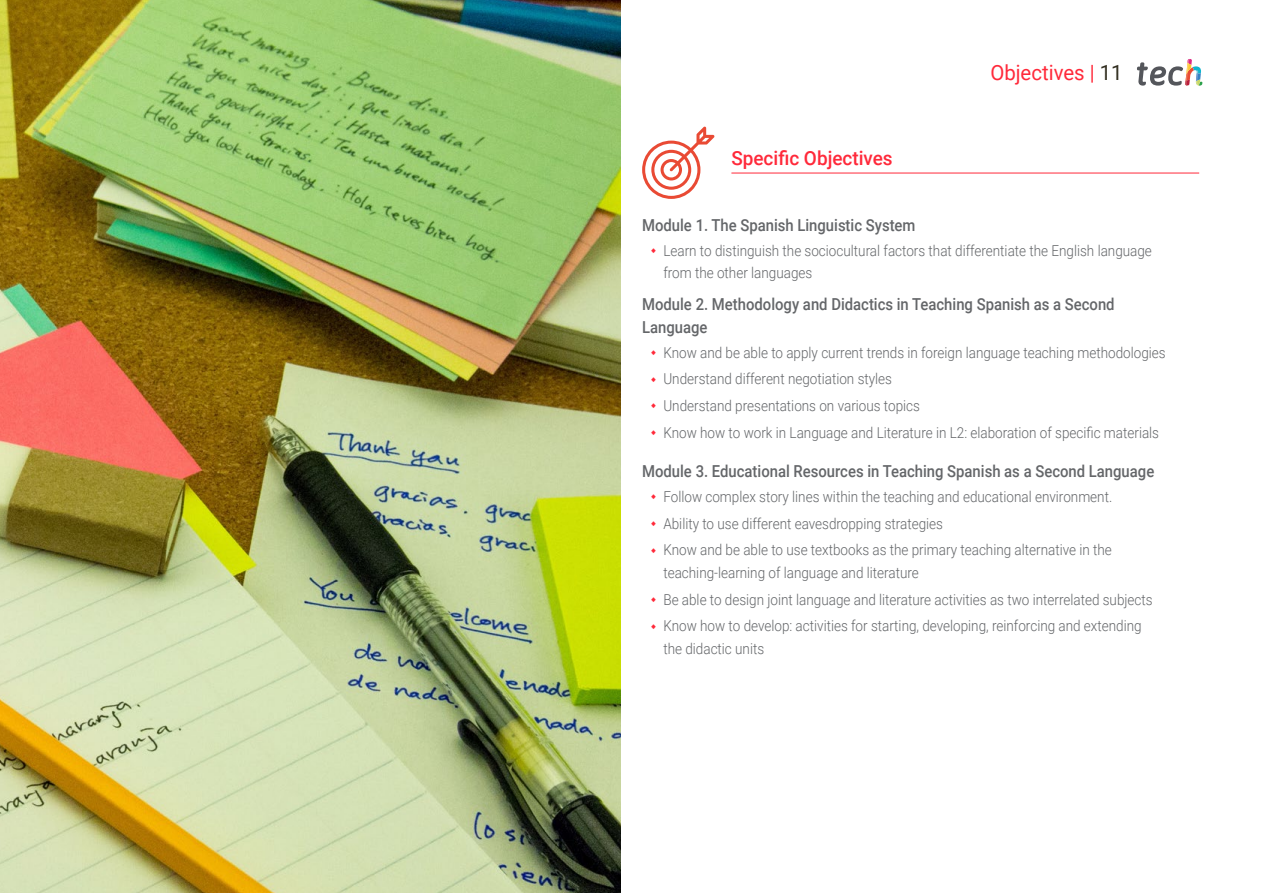
<style>
.page{position:relative;width:1263px;height:893px;background:#fff}
.page>*{position:absolute;margin:0;border:0;box-sizing:border-box;transform-origin:0 0}
.t1{font:21px "Roboto";color:#ff293a}
.t2{font:500 19.5px "Roboto";color:#ff293a}
.t3{font:500 16.5px/22.5px "Roboto";color:#646669;scale:.9 1}
.t4{font:300 15px/26.7px "Roboto";color:#646669;scale:.9 1}
.s1{color:#312e20}
</style>
<div class="page">
<hr style="left:731px;top:173px;width:468px;height:1px;background:#ff293a">
<svg style="left:642px;top:127px;width:72px;height:72px"></svg>
<svg style="left:1137px;top:59px;width:65px;height:27px"></svg>
<img style="left:0;top:0;width:621px;height:893px">
<h2 class="t2" style="left:731px;top:144px;width:163px">Specific Objectives</h2>
<h1 class="t1" style="left:990px;top:57px;width:134px">Objectives | <span class="s1">11</span></h1>
<p class="t3" style="left:642px;top:214px;width:305px">Module 1. The Spanish Linguistic System</p>
<p class="t4" style="left:663px;top:239px;width:544px;line-height:22.5px">Learn to distinguish the sociocultural factors that differentiate the English language from the other languages</p>
<p class="t3" style="left:642px;top:293px;width:526px">Module 2. Methodology and Didactics in Teaching Spanish as a Second<br>Language</p>
<p class="t4" style="left:663px;top:338px;width:560px">Know and be able to apply current trends in foreign language teaching methodologies Understand different negotiation styles<br>Understand presentations on various topics<br>Know how to work in Language and Literature in L2: elaboration of specific materials</p>
<p class="t3" style="left:642px;top:460px;width:571px">Module 3. Educational Resources in Teaching Spanish as a Second Language</p>
<p class="t4" style="left:663px;top:483px;width:500px">Follow complex story lines within the teaching and educational environment.<br>Ability to use different eavesdropping strategies<br>Know and be able to use textbooks as the primary teaching alternative in the</p>
<p class="t4" style="left:663px;top:559px;width:545px">teaching-learning of language and literature<br>Be able to design joint language and literature activities as two interrelated subjects<br>Know how to develop: activities for starting, developing, reinforcing and extending</p>
<p class="t4" style="left:663px;top:635px;width:114px">the didactic units</p>
</div>
